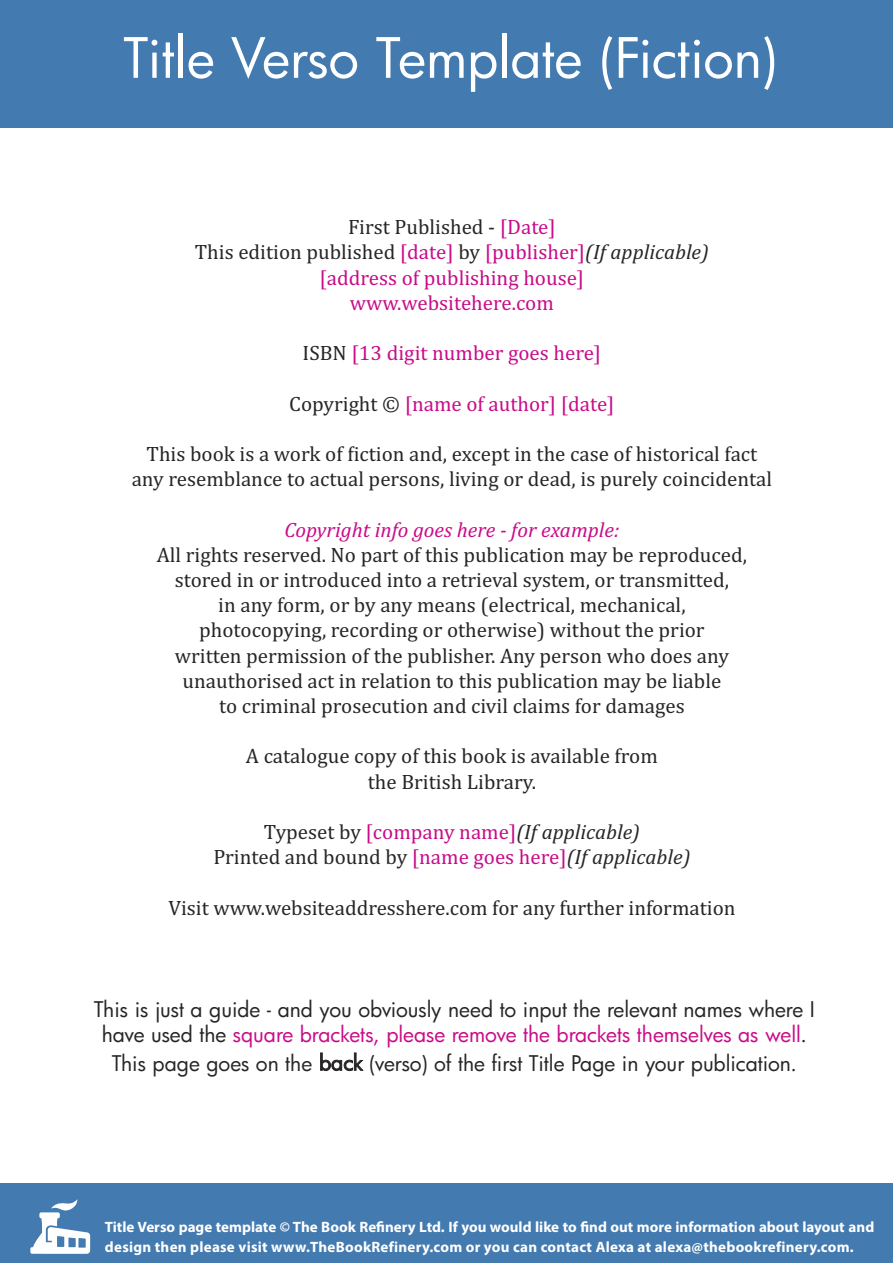
<style>
.page{position:relative;width:893px;height:1263px;background:#fff}
.page>*{position:absolute;margin:0;border:0;box-sizing:border-box;transform-origin:0 0}
.t1{font:54px "Futura";letter-spacing:-.005em;color:#fff}
.t2{font:21px/25.2px "Cambria";color:#272526;text-align:center}
.t3{font:21px/25.2px "Futura";letter-spacing:-.005em;color:#272526;text-align:center}
.t4{font:21px/25.2px "Cambria";color:#c90b88;text-align:center}
.t5{font:italic 21px/25.2px "Cambria";color:#272526;text-align:center}
.t6{font:italic 21px "Cambria";color:#c90b88}
.t7{font:700 15px/19.5px "Myriad Pro";letter-spacing:.005em;color:#fff}
.s1{color:#272526}
.s2{font-style:italic;color:#272526}
.s3{font-style:normal}
.s4{font-style:normal;color:#c90b88}
.s5{color:#c90b88}
</style>
<div class="page">
<div style="left:0;top:1183px;width:893px;height:80px;background:#437ab0"></div>
<svg style="left:30px;top:1200px;width:60px;height:54px"></svg>
<div style="left:0;top:0;width:893px;height:128px;background:#437ab0"></div>
<h1 class="t1" style="left:123px;top:28px;width:656px">Title Verso Template (Fiction)</h1>
<p class="t4" style="left:195px;top:214px;width:516px"><span class="s1">First Published -</span> [Date]<br><span class="s1">This edition published</span> [date] <span class="s1">by</span> [publisher]<span class="s2">(If applicable) </span>[address of publishing house]<br>www.websitehere.com</p>
<p class="t4" style="left:303px;top:340px;width:300px"><span class="s1">ISBN</span> [13 digit number goes here]</p>
<p class="t4" style="left:289px;top:391px;width:327px"><span class="s1">Copyright ©</span> [name of author] [date]</p>
<p class="t2" style="left:132px;top:441px;width:642px">This book is a work of fiction and, except in the case of historical fact any resemblance to actual persons, living or dead, is purely coincidental</p>
<p class="t6" style="left:284px;top:517px;width:337px">Copyright info goes here - for example:</p>
<p class="t2" style="left:157px;top:542px;width:592px">All rights reserved. No part of this publication may be reproduced, stored in or introduced into a retrieval system, or transmitted,<br>in any form, or by any means (electrical, mechanical, photocopying, recording or otherwise) without the prior<br>written permission of the publisher. Any person who does any unauthorised act in relation to this publication may be liable<br>to criminal prosecution and civil claims for damages</p>
<p class="t2" style="left:246px;top:743px;width:413px">A catalogue copy of this book is available from the British Library.</p>
<p class="t5" style="left:213px;top:819px;width:479px"><span class="s3">Typeset by</span> <span class="s4">[company name]</span>(If applicable)<br><span class="s3">Printed and bound by</span> <span class="s4">[name goes here]</span>(If applicable)</p>
<p class="t2" style="left:168px;top:895px;width:569px">Visit www.websiteaddresshere.com for any further information</p>
<p class="t3" style="left:94px;top:997px;width:722px">This is just a guide - and you obviously need to input the relevant names where I have used the <span class="s5">square brackets, please remove the brackets themselves as well</span>.</p>
<p class="t3" style="left:112px;top:1051px;width:687px">This page goes on the back (verso) of the first Title Page in your publication.</p>
<p class="t7" style="left:105px;top:1219px;width:771px">Title Verso page template © The Book Refinery Ltd. If you would like to find out more information about layout and design then please visit www.TheBookRefinery.com or you can contact Alexa at alexa@thebookrefinery.com.</p>
</div>
